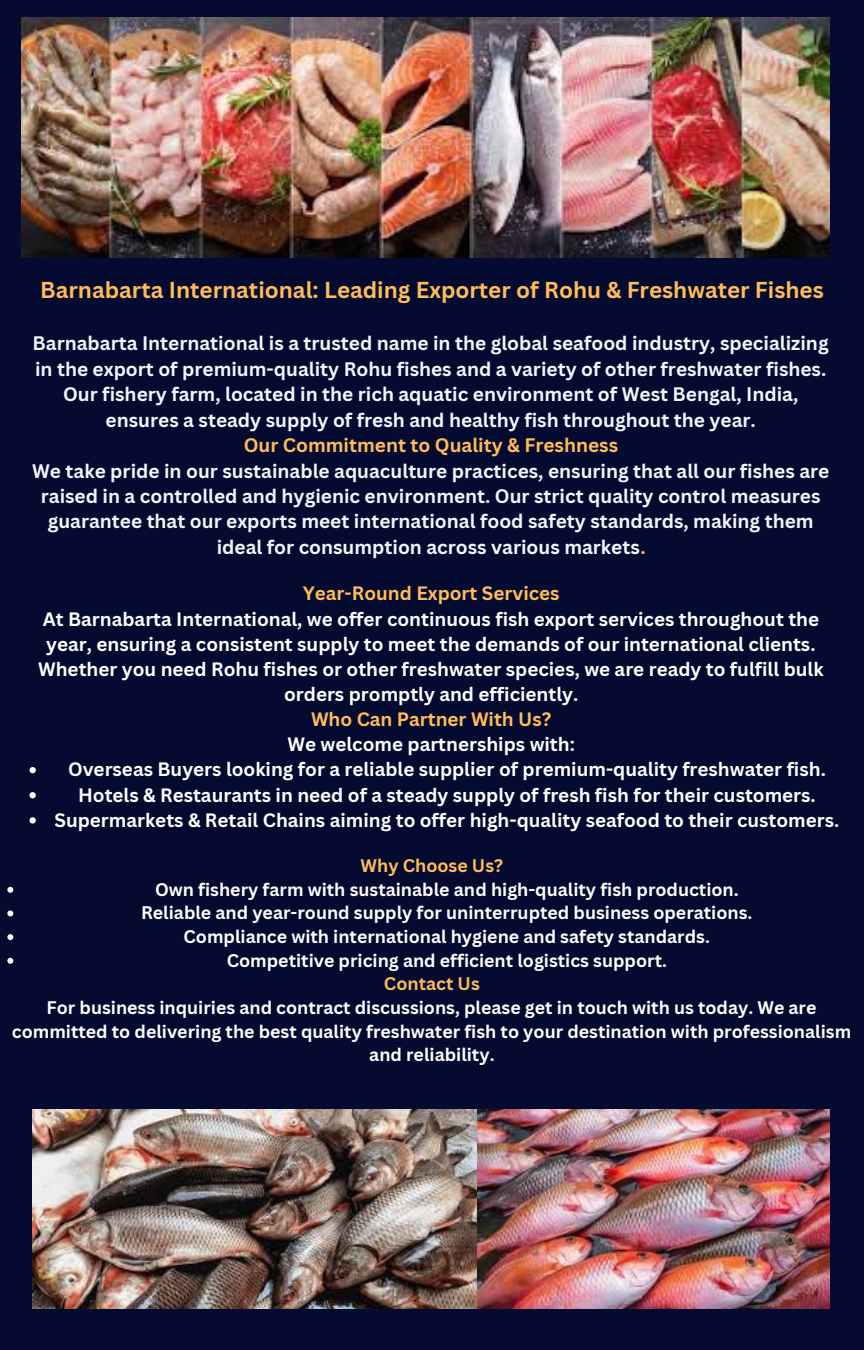
<style>
.page{position:relative;width:864px;height:1350px;background:#050a30}
.page>*{position:absolute;margin:0;border:0;box-sizing:border-box;transform-origin:0 0}
.t1{font:700 22.5px "Canva Sans";color:#ffbd59}
.t2{font:700 19.12px/25.4px "Canva Sans";color:#f4f6fc;text-align:center}
.t3{font:700 18.9px/25.2px "Canva Sans";color:#fff;text-align:center}
.t4{font:700 17.78px/23.6px "Canva Sans";color:#fff;text-align:center}
.t5{font:700 17.78px "Canva Sans";color:#ffbd59}
.s1{color:#ffbd59}
</style>
<div class="page">
<img style="left:22px;top:18px;width:808px;height:239px">
<svg style="left:30px;top:767px;width:6px;height:6px"></svg>
<svg style="left:30px;top:792px;width:6px;height:6px"></svg>
<svg style="left:30px;top:817px;width:6px;height:7px"></svg>
<img style="left:32px;top:1109px;width:798px;height:199px">
<svg style="left:7px;top:887px;width:6px;height:6px"></svg>
<svg style="left:7px;top:910px;width:6px;height:6px"></svg>
<svg style="left:7px;top:934px;width:6px;height:6px"></svg>
<svg style="left:7px;top:958px;width:6px;height:6px"></svg>
<p class="t1" style="left:40px;top:274px;width:785px">Barnabarta International: Leading Exporter of Rohu &amp; Freshwater Fishes</p>
<p class="t2" style="left:32px;top:330px;width:799px">Barnabarta International is a trusted name in the global seafood industry, specializing in the export of premium-quality Rohu fishes and a variety of other freshwater fishes.<br>Our fishery farm, located in the rich aquatic environment of West Bengal, India, ensures a steady supply of fresh and healthy fish throughout the year.<br><span class="s1">Our Commitment to Quality &amp; Freshness<br></span>We take pride in our sustainable aquaculture practices, ensuring that all our fishes are raised in a controlled and hygienic environment. Our strict quality control measures guarantee that our exports meet international food safety standards, making them ideal for consumption across various markets<span class="s1">.</span></p>
<p class="t3" style="left:38px;top:581px;width:787px"><span class="s1">Year-Round Export Services<br></span>At Barnabarta International, we offer continuous fish export services throughout the year, ensuring a consistent supply to meet the demands of our international clients.<br>Whether you need Rohu fishes or other freshwater species, we are ready to fulfill bulk orders promptly and efficiently.<br><span class="s1">Who Can Partner With Us?<br></span>We welcome partnerships with:</p>
<h1 class="t3" style="left:68px;top:756px;width:759px">Overseas Buyers looking for a reliable supplier of premium-quality freshwater fish.</h1>
<h2 class="t3" style="left:78px;top:782px;width:739px">Hotels &amp; Restaurants in need of a steady supply of fresh fish for their customers.</h2>
<h2 class="t3" style="left:55px;top:807px;width:786px">Supermarkets &amp; Retail Chains aiming to offer high-quality seafood to their customers.</h2>
<p class="t5" style="left:361px;top:853px;width:144px">Why Choose Us?</p>
<h2 class="t4" style="left:155px;top:877px;width:585px">Own fishery farm with sustainable and high-quality fish production.</h2>
<p class="t4" style="left:141px;top:901px;width:613px">Reliable and year-round supply for uninterrupted business operations.</p>
<p class="t4" style="left:184px;top:924px;width:528px">Compliance with international hygiene and safety standards.</p>
<p class="t4" style="left:227px;top:948px;width:442px">Competitive pricing and efficient logistics support.</p>
<p class="t4" style="left:12px;top:972px;width:841px"><span class="s1">Contact Us<br></span>For business inquiries and contract discussions, please get in touch with us today. We are committed to delivering the best quality freshwater fish to your destination with professionalism and reliability.</p>
</div>
